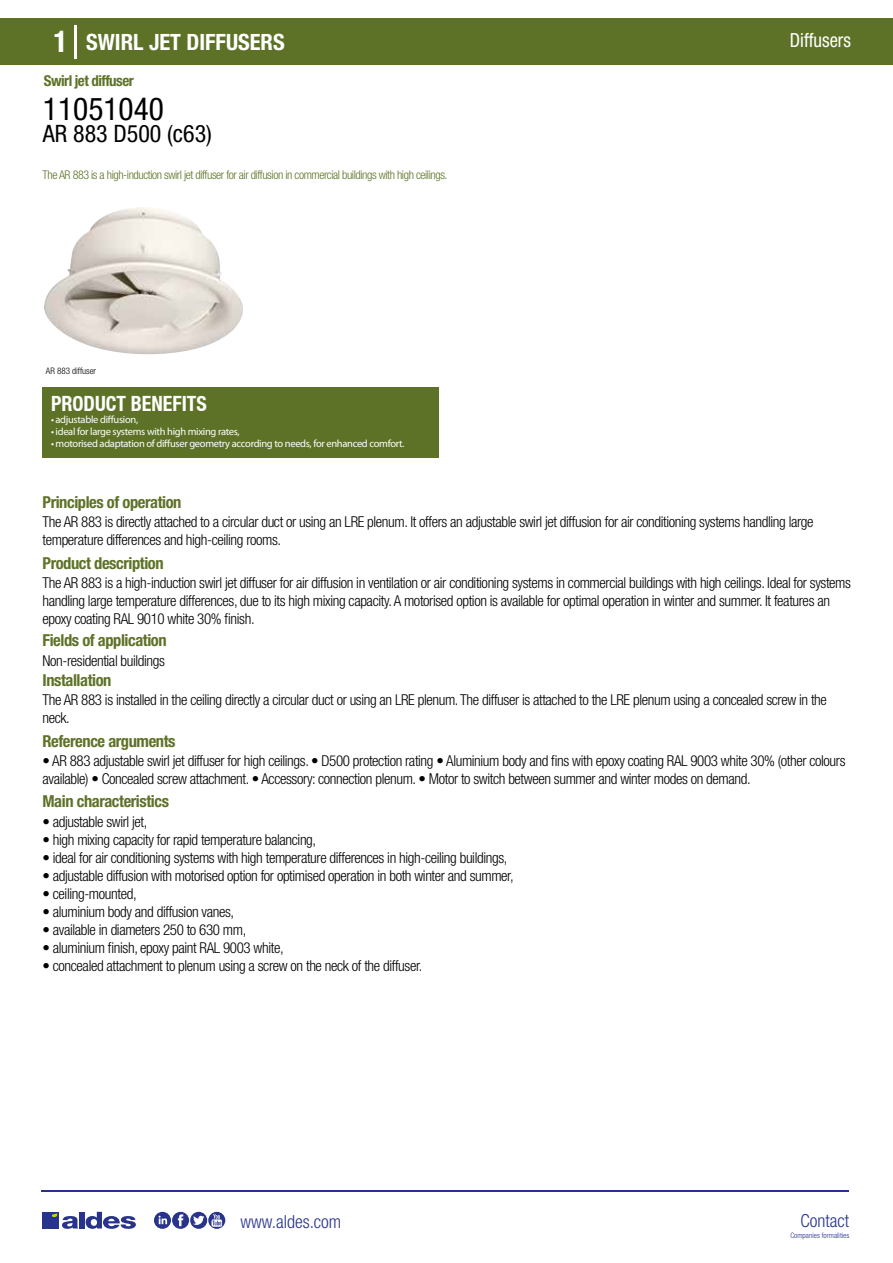
<style>
.page{position:relative;width:893px;height:1263px;background:#fff}
.page>*{position:absolute;margin:0;border:0;box-sizing:border-box;transform-origin:0 0}
.t1{font:condensed 31.5px "Helvetica Neue LT Std";color:#000}
.t2{font:condensed 24px "Helvetica Neue LT Std";color:#000}
.t3{font:700 condensed 22.5px "Helvetica Neue LT Std";color:#fff}
.t4{font:700 condensed 21px "Helvetica Neue";color:#fff;scale:.95 1}
.t5{font:condensed 19.5px "Helvetica Neue LT Std";color:#fff;scale:.95 1}
.t6{font:300 condensed 18px "Helvetica Neue";color:#28348b}
.t7{font:700 condensed 16.5px "Helvetica Neue LT Std";letter-spacing:-.025em;color:#5d7227}
.t8{font:300 condensed 15px/18px "Helvetica Neue LT Std";letter-spacing:-.025em;color:#000}
.t9{font:700 condensed 15px "Helvetica Neue LT Std";letter-spacing:-.035em;color:#5d7227}
.t10{font:300 condensed 12px "Helvetica Neue LT Std";letter-spacing:-.035em;color:#5d7227}
.t11{font:10.5px "Myriad Pro";letter-spacing:-.03em;color:#fff}
.t12{font:300 condensed 9px "Helvetica Neue";color:#000}
.t13{font:300 condensed 7.5px "Helvetica Neue";color:#28348b}
.s1{font-size:30px}
</style>
<div class="page">
<div style="left:0;top:18px;width:893px;height:46px;background:#5d7227"></div>
<div style="left:43px;top:387px;width:396px;height:70px;background:#5d7227"></div>
<hr style="left:74px;top:25px;width:2px;height:33px;background:#fff">
<svg style="left:44px;top:207px;width:199px;height:148px"></svg>
<hr style="left:41px;top:1190px;width:808px;height:1px;background:#28348b">
<svg style="left:154px;top:1212px;width:71px;height:17px"></svg>
<div style="left:42px;top:1212px;width:17px;height:16px;background:#28348b"></div>
<div style="left:79px;top:1212px;width:5px;height:16px;background:#28348b"></div>
<svg style="left:86px;top:1212px;width:50px;height:17px"></svg>
<svg style="left:52px;top:1213px;width:26px;height:16px"></svg>
<h3 class="t3" style="left:54px;top:28px;width:233px"><span class="s1">1</span> SWIRL JET DIFFUSERS</h3>
<h3 class="t5" style="left:790px;top:29px;width:66px">Diffusers</h3>
<p class="t9" style="left:44px;top:71px;width:91px">Swirl jet diffuser</p>
<h1 class="t1" style="left:43px;top:91px;width:122px">11051040</h1>
<h2 class="t2" style="left:43px;top:120px;width:171px">AR 883 D500 (c63)</h2>
<p class="t10" style="left:43px;top:167px;width:406px">The AR 883 is a high-induction swirl jet diffuser for air diffusion in commercial buildings with high ceilings.</p>
<p class="t12" style="left:46px;top:365px;width:52px">AR 883 diffuser</p>
<h3 class="t4" style="left:51px;top:391px;width:166px">PRODUCT BENEFITS</h3>
<p class="t11" style="left:51px;top:413px;width:89px">• adjustable diffusion,</p>
<p class="t11" style="left:51px;top:425px;width:190px">• ideal for large systems with high mixing rates,</p>
<p class="t11" style="left:51px;top:437px;width:355px">• motorised adaptation of diffuser geometry according to needs, for enhanced comfort.</p>
<p class="t7" style="left:43px;top:492px;width:140px">Principles of operation</p>
<p class="t8" style="left:43px;top:513px;width:772px">The AR 883 is directly attached to a circular duct or using an LRE plenum. It offers an adjustable swirl jet diffusion for air conditioning systems handling large temperature differences and high-ceiling rooms.</p>
<p class="t8" style="left:43px;top:573px;width:810px">The AR 883 is a high-induction swirl jet diffuser for air diffusion in ventilation or air conditioning systems in commercial buildings with high ceilings. Ideal for systems handling large temperature differences, due to its high mixing capacity. A motorised option is available for optimal operation in winter and summer. It features an epoxy coating RAL 9010 white 30% finish.</p>
<p class="t8" style="left:43px;top:651px;width:124px">Non-residential buildings</p>
<p class="t8" style="left:43px;top:691px;width:786px">The AR 883 is installed in the ceiling directly a circular duct or using an LRE plenum. The diffuser is attached to the LRE plenum using a concealed screw in the neck.</p>
<p class="t7" style="left:43px;top:553px;width:123px">Product description</p>
<p class="t7" style="left:43px;top:630px;width:126px">Fields of application</p>
<p class="t7" style="left:43px;top:670px;width:70px">Installation</p>
<p class="t7" style="left:43px;top:731px;width:135px">Reference arguments</p>
<p class="t8" style="left:43px;top:751px;width:804px">• AR 883 adjustable swirl jet diffuser for high ceilings. • D500 protection rating • Aluminium body and fins with epoxy coating RAL 9003 white 30% (other colours available) • Concealed screw attachment. • Accessory: connection plenum. • Motor to switch between summer and winter modes on demand.</p>
<p class="t7" style="left:43px;top:791px;width:128px">Main characteristics</p>
<p class="t8" style="left:43px;top:812px;width:106px">• adjustable swirl jet,</p>
<p class="t8" style="left:43px;top:830px;width:275px">• high mixing capacity for rapid temperature balancing,</p>
<p class="t8" style="left:43px;top:848px;width:466px">• ideal for air conditioning systems with high temperature differences in high-ceiling buildings,</p>
<p class="t8" style="left:43px;top:866px;width:473px">• adjustable diffusion with motorised option for optimised operation in both winter and summer,</p>
<p class="t8" style="left:43px;top:884px;width:96px">• ceiling-mounted,</p>
<p class="t8" style="left:43px;top:902px;width:193px">• aluminium body and diffusion vanes,</p>
<p class="t8" style="left:43px;top:920px;width:205px">• available in diameters 250 to 630 mm,</p>
<p class="t8" style="left:43px;top:938px;width:243px">• aluminium finish, epoxy paint RAL 9003 white,</p>
<p class="t8" style="left:43px;top:956px;width:381px">• concealed attachment to plenum using a screw on the neck of the diffuser.</p>
<p class="t6" style="left:240px;top:1211px;width:102px">www.aldes.com</p>
<p class="t6" style="left:800px;top:1211px;width:50px">Contact</p>
<p class="t13" style="left:790px;top:1230px;width:60px">Companies formalities</p>
</div>
